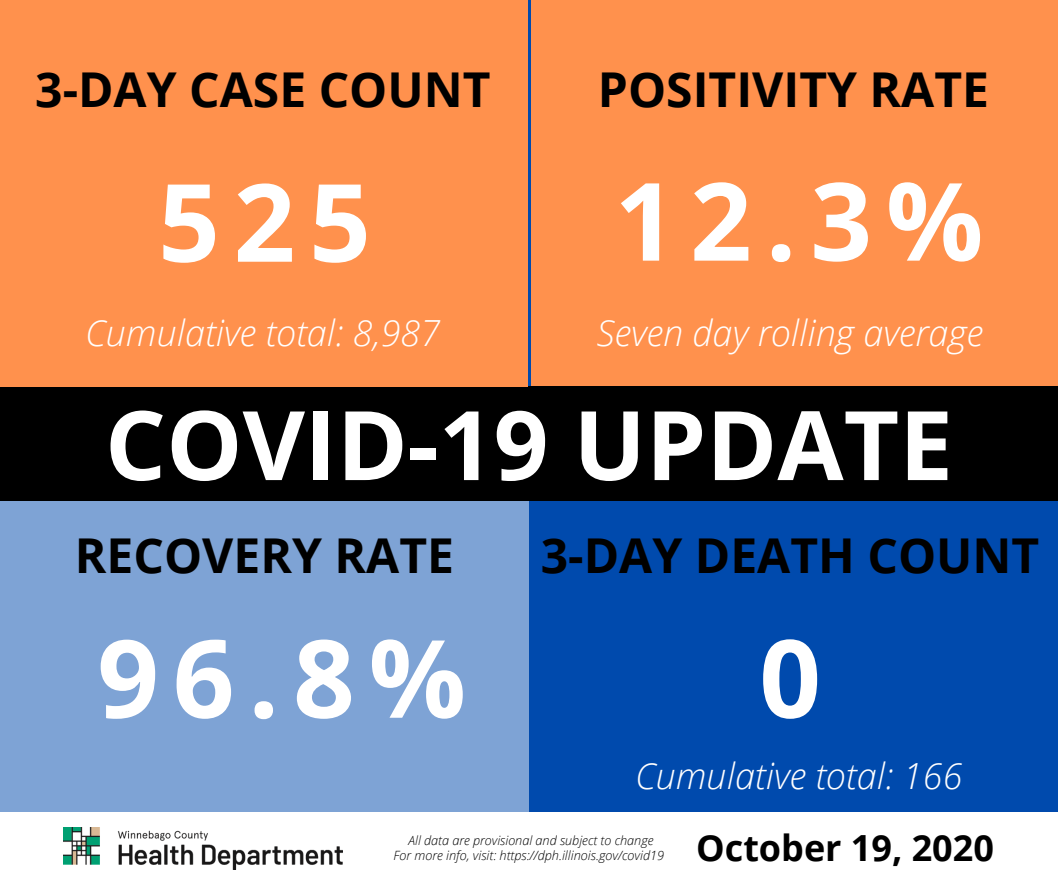
<style>
.page{position:relative;width:1058px;height:887px;background:#fff}
.page>*{position:absolute;margin:0;border:0;box-sizing:border-box;transform-origin:0 0}
.t1{font:700 108.15px "Open Sans";color:#fff}
.t2{font:700 108px "Open Sans";color:#fff}
.t3{font:700 96px "Open Sans";color:#fff}
.t4{font:700 48px "Open Sans";color:#000}
.t5{font:italic 300 36px "Open Sans";color:#fff}
.t6{font:700 36px "Open Sans";color:#000}
.t7{font:italic 300 12.75px "Open Sans";color:#000}
</style>
<div class="page">
<div style="left:0;top:443px;width:529px;height:443px;background:#7ea3d5"></div>
<div style="left:529px;top:501px;width:529px;height:385px;background:#004aad"></div>
<div style="left:0;top:812px;width:1058px;height:74px;background:#fff"></div>
<img style="left:64px;top:827px;width:279px;height:42px">
<div style="left:531px;top:0;width:527px;height:387px;background:#ff914d"></div>
<div style="left:0;top:386px;width:1058px;height:115px;background:#000"></div>
<div style="left:0;top:0;width:528px;height:387px;background:#ff914d"></div>
<h3 class="t4" style="left:35px;top:56px;width:457px">3-DAY CASE COUNT</h3>
<h3 class="t4" style="left:598px;top:56px;width:393px">POSITIVITY RATE</h3>
<h2 class="t2" style="left:158px;top:146px;width:214px">525</h2>
<h3 class="t5" style="left:85px;top:307px;width:356px">Cumulative total: 8,987</h3>
<h1 class="t1" style="left:614px;top:145px;width:370px">12.3%</h1>
<h3 class="t5" style="left:597px;top:307px;width:388px">Seven day rolling average</h3>
<h3 class="t3" style="left:105px;top:377px;width:849px">COVID-19 UPDATE</h3>
<h3 class="t4" style="left:75px;top:522px;width:380px">RECOVERY RATE</h3>
<h3 class="t4" style="left:541px;top:522px;width:500px">3-DAY DEATH COUNT</h3>
<h1 class="t1" style="left:97px;top:602px;width:370px">96.8%</h1>
<h1 class="t1" style="left:759px;top:602px;width:63px">0</h1>
<h3 class="t5" style="left:635px;top:750px;width:328px">Cumulative total: 166</h3>
<p class="t7" style="left:408px;top:831px;width:246px">All data are provisional and subject to change</p>
<p class="t7" style="left:393px;top:846px;width:272px">For more info, visit: https://dph.illinois.gov/covid19</p>
<h3 class="t6" style="left:696px;top:822px;width:299px">October 19, 2020</h3>
</div>
